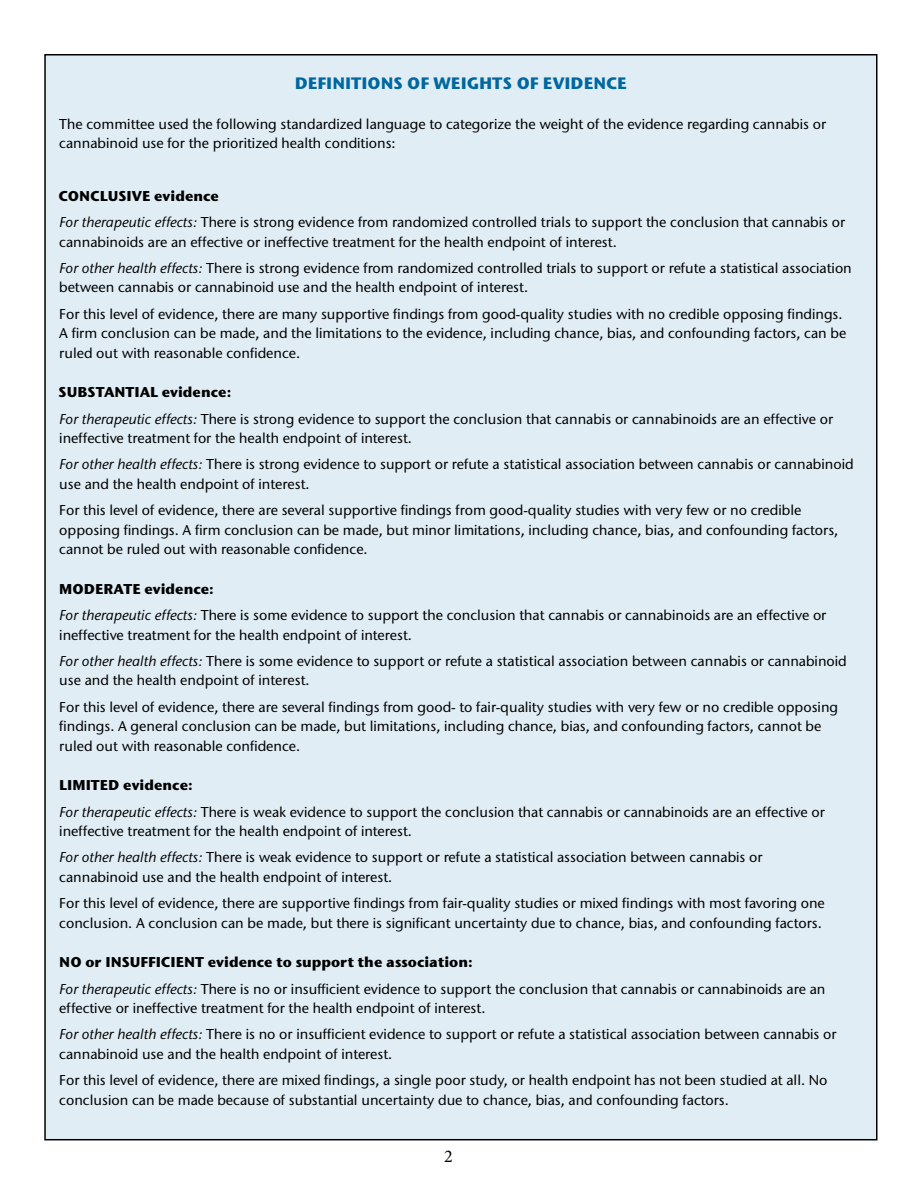
<style>
.page{position:relative;width:918px;height:1188px;background:#fff}
.page>*{position:absolute;margin:0;border:0;box-sizing:border-box;transform-origin:0 0}
.t1{font:18px "Minion Pro";color:#000}
.t2{font:700 16.5px "Stone Sans ITC Std";color:#00679f}
.t3{font:500 14.25px/26.2px "Stone Sans ITC Std";color:#000}
.s1{font-weight:700}
.s2{font-style:italic}
</style>
<div class="page">
<div style="left:45px;top:55px;width:832px;height:1085px;background:#e0edf4"></div>
<p class="t2" style="left:295px;top:73px;width:334px">DEFINITIONS OF WEIGHTS OF EVIDENCE</p>
<p class="t3" style="left:59px;top:114px;width:768px;line-height:19.5px">The committee used the following standardized language to categorize the weight of the evidence regarding cannabis or cannabinoid use for the prioritized health conditions:</p>
<p class="t3" style="left:59px;top:183px;width:788px"><span class="s1">CONCLUSIVE evidence<br></span><span class="s2">For therapeutic effects:</span> There is strong evidence from randomized controlled trials to support the conclusion that cannabis or</p>
<p class="t3" style="left:59px;top:229px;width:794px">cannabinoids are an effective or ineffective treatment for the health endpoint of interest.<br><span class="s2">For other health effects:</span> There is strong evidence from randomized controlled trials to support or refute a statistical association</p>
<p class="t3" style="left:59px;top:274px;width:785px">between cannabis or cannabinoid use and the health endpoint of interest.<br>For this level of evidence, there are many supportive findings from good-quality studies with no credible opposing findings.</p>
<p class="t3" style="left:59px;top:323px;width:789px;line-height:19.5px">A firm conclusion can be made, and the limitations to the evidence, including chance, bias, and confounding factors, can be ruled out with reasonable confidence.</p>
<p class="t3" style="left:59px;top:379px;width:776px"><span class="s1">SUBSTANTIAL evidence:<br></span><span class="s2">For therapeutic effects:</span> There is strong evidence to support the conclusion that cannabis or cannabinoids are an effective or</p>
<p class="t3" style="left:59px;top:425px;width:796px">ineffective treatment for the health endpoint of interest.<br><span class="s2">For other health effects:</span> There is strong evidence to support or refute a statistical association between cannabis or cannabinoid</p>
<p class="t3" style="left:59px;top:471px;width:744px">use and the health endpoint of interest.<br>For this level of evidence, there are several supportive findings from good-quality studies with very few or no credible</p>
<p class="t3" style="left:59px;top:520px;width:781px;line-height:19.5px">opposing findings. A firm conclusion can be made, but minor limitations, including chance, bias, and confounding factors, cannot be ruled out with reasonable confidence.</p>
<p class="t3" style="left:59px;top:576px;width:769px"><span class="s1">MODERATE evidence:<br></span><span class="s2">For therapeutic effects:</span> There is some evidence to support the conclusion that cannabis or cannabinoids are an effective or</p>
<p class="t3" style="left:59px;top:621px;width:789px">ineffective treatment for the health endpoint of interest.<br><span class="s2">For other health effects:</span> There is some evidence to support or refute a statistical association between cannabis or cannabinoid</p>
<p class="t3" style="left:59px;top:667px;width:780px">use and the health endpoint of interest.<br>For this level of evidence, there are several findings from good- to fair-quality studies with very few or no credible opposing</p>
<p class="t3" style="left:59px;top:716px;width:764px;line-height:19.5px">findings. A general conclusion can be made, but limitations, including chance, bias, and confounding factors, cannot be ruled out with reasonable confidence.</p>
<p class="t3" style="left:59px;top:772px;width:767px"><span class="s1">LIMITED evidence:<br></span><span class="s2">For therapeutic effects:</span> There is weak evidence to support the conclusion that cannabis or cannabinoids are an effective or</p>
<p class="t3" style="left:59px;top:818px;width:705px">ineffective treatment for the health endpoint of interest.<br><span class="s2">For other health effects:</span> There is weak evidence to support or refute a statistical association between cannabis or</p>
<p class="t3" style="left:59px;top:864px;width:767px">cannabinoid use and the health endpoint of interest.<br>For this level of evidence, there are supportive findings from fair-quality studies or mixed findings with most favoring one</p>
<p class="t3" style="left:59px;top:909px;width:764px">conclusion. A conclusion can be made, but there is significant uncertainty due to chance, bias, and confounding factors.</p>
<p class="t3" style="left:59px;top:949px;width:768px"><span class="s1">NO or INSUFFICIENT evidence to support the association:<br></span><span class="s2">For therapeutic effects:</span> There is no or insufficient evidence to support the conclusion that cannabis or cannabinoids are an</p>
<p class="t3" style="left:59px;top:995px;width:779px">effective or ineffective treatment for the health endpoint of interest.<br><span class="s2">For other health effects:</span> There is no or insufficient evidence to support or refute a statistical association between cannabis or</p>
<p class="t3" style="left:59px;top:1041px;width:770px">cannabinoid use and the health endpoint of interest.<br>For this level of evidence, there are mixed findings, a single poor study, or health endpoint has not been studied at all. No</p>
<p class="t3" style="left:59px;top:1086px;width:671px">conclusion can be made because of substantial uncertainty due to chance, bias, and confounding factors.</p>
<p class="t1" style="left:444px;top:1144px;width:10px">2</p>
</div>
